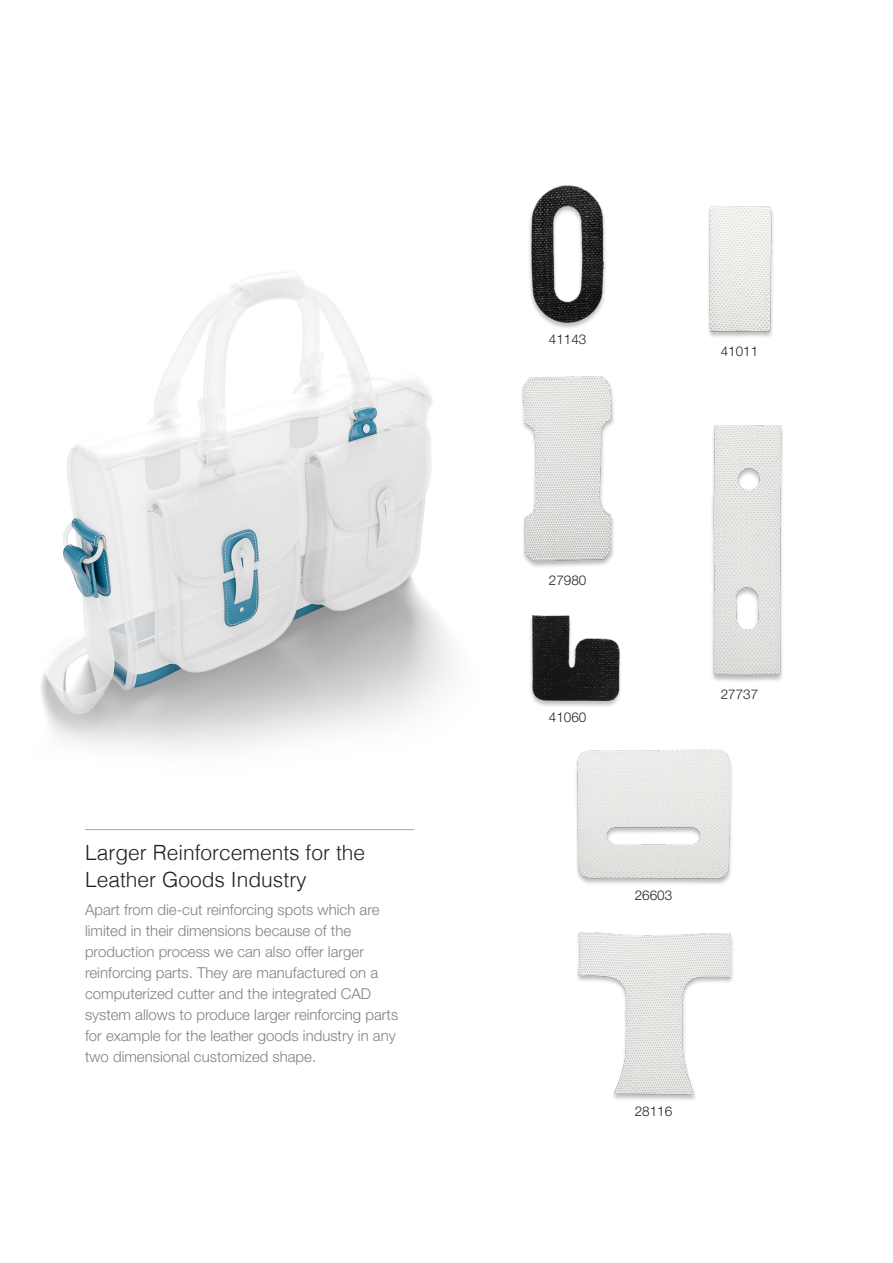
<style>
.page{position:relative;width:893px;height:1263px;background:#fff}
.page>*{position:absolute;margin:0;border:0;box-sizing:border-box;transform-origin:0 0}
.t1{font:300 21px/27px "Helvetica";color:#231f20}
.t2{font:300 15px/21px "Helvetica Neue LT Std";color:#808285}
.t3{font:300 13.5px "Helvetica Neue LT Std";color:#231f20}
</style>
<div class="page">
<img style="left:41px;top:272px;width:411px;height:478px">
<div style="left:527px;top:186px;width:80px;height:144px;background:#231f20;opacity:.3"></div>
<img style="left:531px;top:186px;width:73px;height:136px">
<div style="left:520px;top:376px;width:95px;height:193px;background:#231f20;opacity:.3"></div>
<img style="left:522px;top:376px;width:92px;height:185px">
<div style="left:574px;top:750px;width:160px;height:136px;background:#231f20;opacity:.3"></div>
<img style="left:578px;top:749px;width:152px;height:130px">
<div style="left:707px;top:207px;width:68px;height:132px;background:#231f20;opacity:.3"></div>
<img style="left:710px;top:206px;width:61px;height:125px">
<div style="left:710px;top:426px;width:74px;height:256px;background:#231f20;opacity:.3"></div>
<img style="left:710px;top:425px;width:74px;height:251px">
<div style="left:576px;top:933px;width:159px;height:169px;background:#231f20;opacity:.3"></div>
<img style="left:579px;top:932px;width:152px;height:162px">
<div style="left:529px;top:616px;width:94px;height:92px;background:#231f20;opacity:.3"></div>
<img style="left:532px;top:615px;width:87px;height:85px">
<hr style="left:85px;top:829px;width:329px;height:1px;background:#a8a9ad">
<p class="t1" style="left:85px;top:838px;width:282px">Larger Reinforcements for the<br>Leather Goods Industry</p>
<p class="t2" style="left:85px;top:899px;width:315px">Apart from die-cut reinforcing spots which are limited in their dimensions because of the production process we can also offer larger reinforcing parts. They are manufactured on a computerized cutter and the integrated CAD system allows to produce larger reinforcing parts for example for the leather goods industry in any two dimensional customized shape.</p>
<p class="t3" style="left:549px;top:331px;width:39px">41143</p>
<p class="t3" style="left:721px;top:342px;width:39px">41011</p>
<p class="t3" style="left:549px;top:572px;width:39px">27980</p>
<p class="t3" style="left:549px;top:709px;width:39px">41060</p>
<p class="t3" style="left:721px;top:685px;width:39px">27737</p>
<p class="t3" style="left:635px;top:887px;width:39px">26603</p>
<p class="t3" style="left:635px;top:1103px;width:39px">28116</p>
</div>
